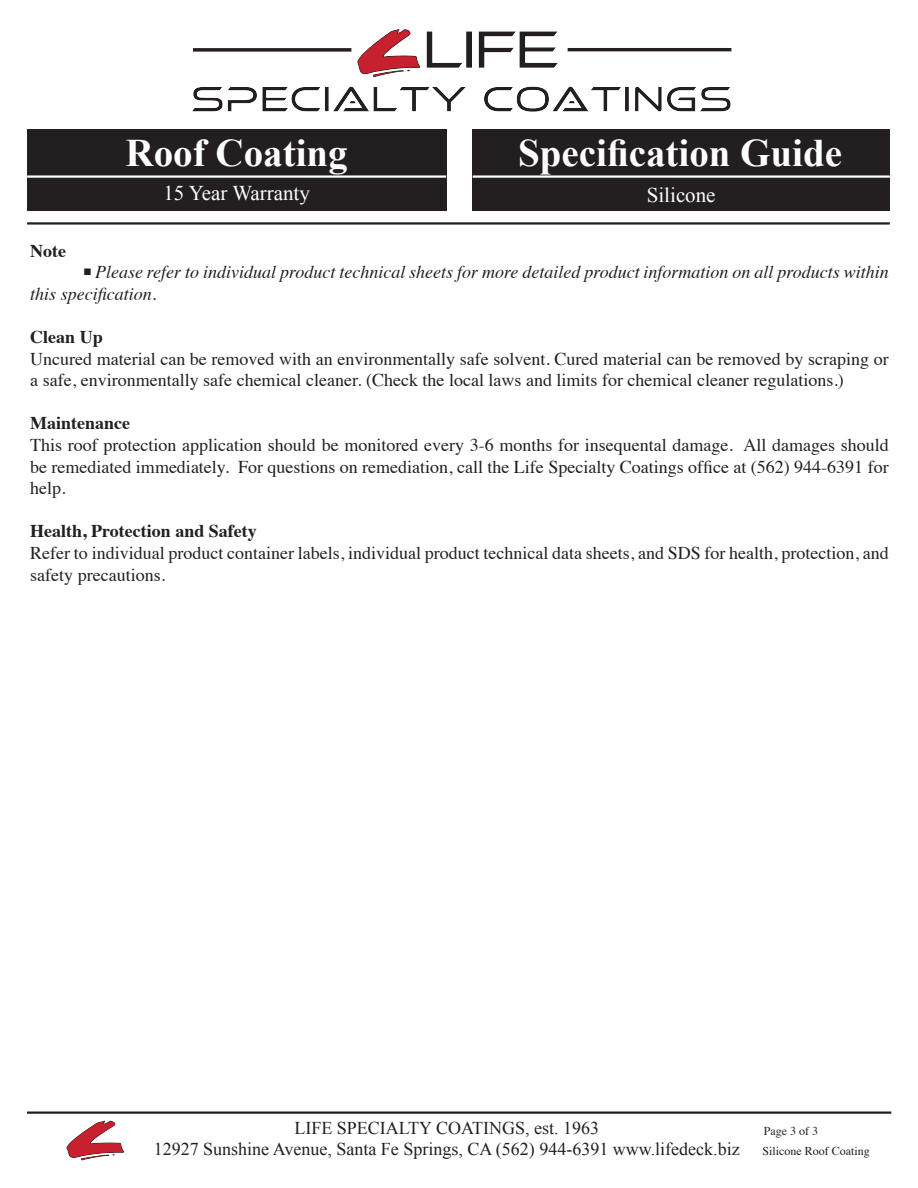
<style>
.page{position:relative;width:918px;height:1188px;background:#fff}
.page>*{position:absolute;margin:0;border:0;box-sizing:border-box;transform-origin:0 0}
.t1{font:700 39px "Times New Roman";color:#fff}
.t2{font:21px "Times New Roman";color:#fff}
.t3{font:18px/21.6px "Times";color:#231f20}
.t4{font:italic 18px/21.6px "Times";color:#231f20}
.t5{font:18px/21.6px "Times New Roman";color:#231f20;text-align:center}
.t6{font:700 18px "Times";color:#231f20}
.t7{font:12px "Times";color:#231f20}
</style>
<div class="page">
<div style="left:473px;top:129px;width:417px;height:81px;background:#231f20"></div>
<div style="left:27px;top:129px;width:419px;height:43px;background:#231f20"></div>
<div style="left:27px;top:169px;width:419px;height:41px;background:#231f20"></div>
<hr style="left:473px;top:175px;width:417px;height:3px;background:#fff">
<hr style="left:27px;top:222px;width:863px;height:3px;background:#231f20">
<img style="left:192px;top:29px;width:540px;height:83px">
<hr style="left:27px;top:175px;width:419px;height:3px;background:#fff">
<hr style="left:27px;top:1112px;width:864px;height:2px;background:#231f20">
<img style="left:66px;top:1121px;width:58px;height:40px">
<h1 class="t1" style="left:126px;top:126px;width:224px">Roof Coating</h1>
<h1 class="t1" style="left:518px;top:126px;width:325px">Specification Guide</h1>
<p class="t2" style="left:163px;top:179px;width:148px">15 Year Warranty</p>
<p class="t2" style="left:647px;top:180px;width:70px">Silicone</p>
<p class="t6" style="left:30px;top:233px;width:37px">Note</p>
<p class="t4" style="left:30px;top:260px;width:860px;text-indent:54px"><sup>n</sup> Please refer to individual product technical sheets for more detailed product information on all products within this specification.</p>
<p class="t6" style="left:30px;top:320px;width:74px">Clean Up</p>
<p class="t3" style="left:30px;top:346px;width:860px">Uncured material can be removed with an environmentally safe solvent. Cured material can be removed by scraping or a safe, environmentally safe chemical cleaner. (Check the local laws and limits for chemical cleaner regulations.)</p>
<p class="t6" style="left:30px;top:406px;width:101px">Maintenance</p>
<p class="t3" style="left:30px;top:433px;width:860px;text-align:justify">This roof protection application should be monitored every 3-6 months for insequental damage. All damages should be remediated immediately. For questions on remediation, call the Life Specialty Coatings office at (562) 944-6391 for help.</p>
<p class="t6" style="left:30px;top:514px;width:228px">Health, Protection and Safety</p>
<p class="t3" style="left:30px;top:541px;width:860px">Refer to individual product container labels, individual product technical data sheets, and SDS for health, protection, and safety precautions.</p>
<p class="t5" style="left:154px;top:1116px;width:587px">LIFE SPECIALTY COATINGS, est. 1963<br>12927 Sunshine Avenue, Santa Fe Springs, CA (562) 944-6391 www.lifedeck.biz</p>
<p class="t7" style="left:764px;top:1119px;width:56px">Page 3 of 3</p>
<p class="t7" style="left:763px;top:1140px;width:109px">Silicone Roof Coating</p>
</div>
